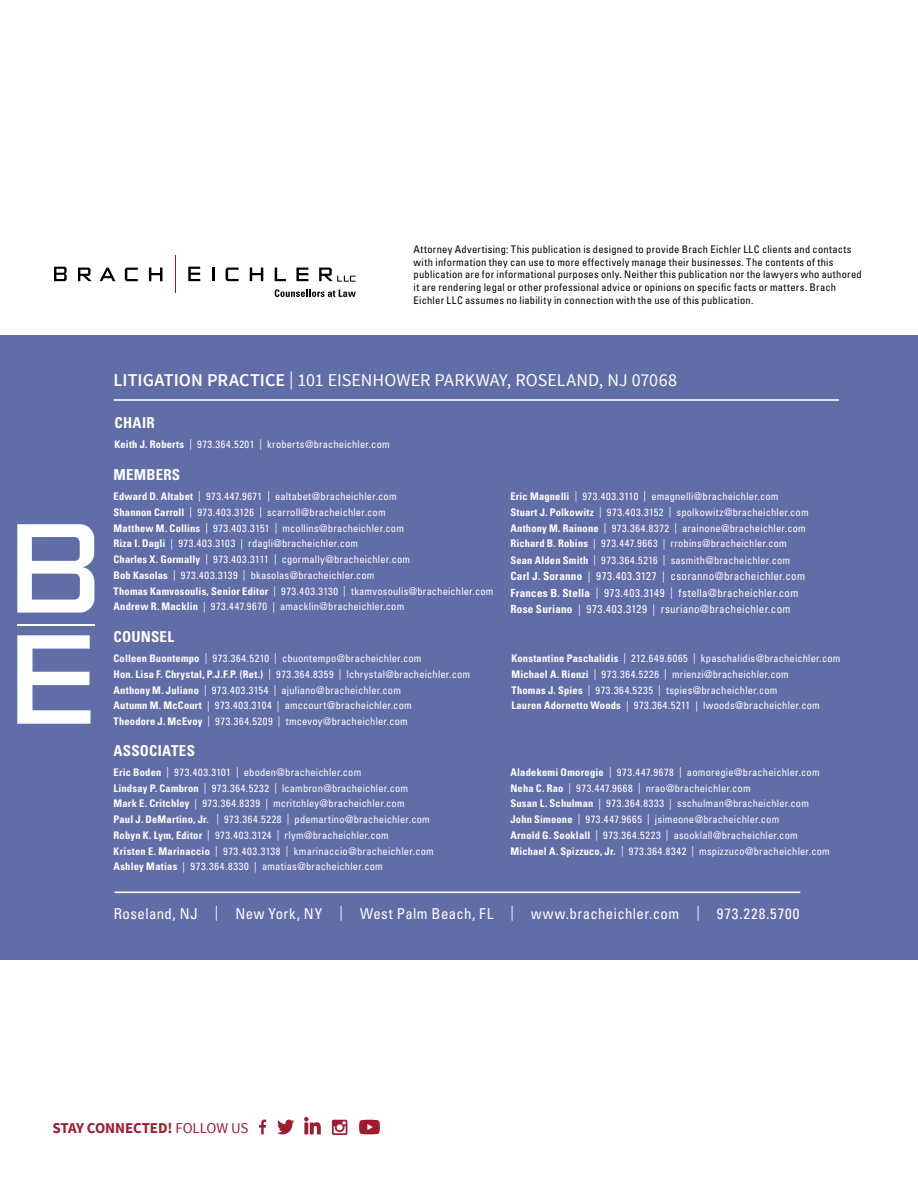
<style>
.page{position:relative;width:918px;height:1188px;background:#fff}
.page>*{position:absolute;margin:0;border:0;box-sizing:border-box;transform-origin:0 0}
.t1{font:18px "Source Sans Pro";letter-spacing:.005em;color:#fff}
.t2{font:condensed 15px "Univers LT Std";letter-spacing:.03em;color:#fff}
.t3{font:700 condensed 15px "Univers LT Std";letter-spacing:.02em;color:#fff}
.t4{font:700 15px "Source Sans Pro";letter-spacing:-.005em;color:#9e1c30}
.t5{font:condensed 11.25px/16.5px "Univers LT Std";letter-spacing:.02em;color:#fff}
.t6{font:condensed 10.5px/15.8px "Univers LT Std";letter-spacing:.02em;color:#fff}
.t7{font:condensed 10.5px/12.6px "Univers LT Std";letter-spacing:.025em;color:#000}
.s1{font-weight:600}
.s2{font-weight:700}
.s3{font-family:"Source Sans Pro";font-stretch:normal}
.s4{font-weight:400}
</style>
<div class="page">
<svg style="left:259px;top:1120px;width:7px;height:14px"></svg>
<svg style="left:277px;top:1120px;width:17px;height:14px"></svg>
<svg style="left:304px;top:1117px;width:17px;height:17px"></svg>
<svg style="left:54px;top:267px;width:13px;height:14px"></svg>
<svg style="left:78px;top:268px;width:14px;height:13px"></svg>
<svg style="left:100px;top:268px;width:15px;height:13px"></svg>
<svg style="left:149px;top:268px;width:14px;height:13px"></svg>
<svg style="left:212px;top:268px;width:2px;height:13px"></svg>
<svg style="left:250px;top:268px;width:13px;height:13px"></svg>
<svg style="left:275px;top:268px;width:11px;height:13px"></svg>
<svg style="left:296px;top:268px;width:12px;height:13px"></svg>
<svg style="left:125px;top:268px;width:13px;height:13px"></svg>
<svg style="left:226px;top:268px;width:13px;height:13px"></svg>
<svg style="left:188px;top:267px;width:12px;height:14px"></svg>
<hr style="left:175px;top:255px;width:1px;height:38px;background:#9b192f">
<svg style="left:319px;top:268px;width:37px;height:14px"></svg>
<svg style="left:275px;top:289px;width:81px;height:8px"></svg>
<svg style="left:332px;top:1120px;width:15px;height:15px"></svg>
<svg style="left:359px;top:1120px;width:21px;height:14px"></svg>
<div style="left:0;top:336px;width:918px;height:624px;background:#616da7"></div>
<hr style="left:115px;top:892px;width:685px;height:1px;background:#fff">
<hr style="left:114px;top:399px;width:725px;height:2px;background:#fff">
<svg style="left:17px;top:635px;width:74px;height:89px"></svg>
<svg style="left:17px;top:524px;width:77px;height:89px"></svg>
<hr style="left:17px;top:624px;width:77px;height:1px;background:#fff">
<p class="t7" style="left:414px;top:243px;width:450px">Attorney Advertising: This publication is designed to provide Brach Eichler LLC clients and contacts with information they can use to more effectively manage their businesses. The contents of this publication are for informational purposes only. Neither this publication nor the lawyers who authored it are rendering legal or other professional advice or opinions on specific facts or matters. Brach Eichler LLC assumes no liability in connection with the use of this publication.</p>
<h1 class="t1" style="left:114px;top:368px;width:565px"><span class="s1">LITIGATION PRACTICE</span> | 101 EISENHOWER PARKWAY, ROSELAND, NJ 07068</h1>
<h2 class="t3" style="left:115px;top:413px;width:42px">CHAIR</h2>
<p class="t6" style="left:115px;top:436px;width:277px"><span class="s2">Keith J. Roberts</span> | 973.364.5201 | kroberts@bracheichler.com</p>
<h2 class="t3" style="left:114px;top:465px;width:68px">MEMBERS</h2>
<p class="t6" style="left:113px;top:488px;width:382px"><span class="s2">Edward D. Altabet</span> | 973.447.9671 | ealtabet@bracheichler.com<br><span class="s2">Shannon Carroll</span> | 973.403.3126 | scarroll@bracheichler.com<br><span class="s2">Matthew M. Collins</span> | 973.403.3151 | mcollins@bracheichler.com<br><span class="s2">Riza I. Dagli</span> | 973.403.3103 | rdagli@bracheichler.com<br><span class="s2">Charles X. Gormally</span> | 973.403.3111 | cgormally@bracheichler.com<br><span class="s2">Bob Kasolas</span> | 973.403.3139 | bkasolas@bracheichler.com<br><span class="s2">Thomas Kamvosoulis, Senior Editor</span> <span class="s3">|</span> 973.403.3130 | tkamvosoulis@bracheichler.com <span class="s2">Andrew R. Macklin</span> <span class="s3">|</span> 973.447.9670 | amacklin@bracheichler.com</p>
<p class="t6" style="left:510px;top:488px;width:300px"><span class="s2">Eric Magnelli</span> <span class="s3">|</span> 973.403.3110 | emagnelli@bracheichler.com<br><span class="s2">Stuart J. Polkowitz</span> | 973.403.3152 | spolkowitz@bracheichler.com <span class="s2">Anthony M. Rainone</span> | 973.364.8372 | arainone@bracheichler.com <span class="s2">Richard B. Robins</span> | 973.447.9663 | rrobins@bracheichler.com <span class="s2">Sean Alden Smith</span> <span class="s3">|</span> 973.364.5216 | sasmith@bracheichler.com</p>
<p class="t5" style="left:510px;top:568px;width:296px"><span class="s2">Carl J. Soranno</span> | 973.403.3127 | csoranno@bracheichler.com<br><span class="s2">Frances B. Stella</span> | 973.403.3149 | fstella@bracheichler.com<br><span class="s2">Rose Suriano</span> | 973.403.3129 | rsuriano@bracheichler.com</p>
<h2 class="t3" style="left:114px;top:627px;width:62px">COUNSEL</h2>
<p class="t6" style="left:114px;top:650px;width:358px"><span class="s2">Colleen Buontempo</span> | 973.364.5210 | cbuontempo@bracheichler.com<br><span class="s2">Hon. Lisa F. Chrystal, P.J.F.P. (Ret.)</span> | 973.364.8359 | lchrystal@bracheichler.com <span class="s2">Anthony M. Juliano</span> <span class="s3">|</span> 973.403.3154 | ajuliano@bracheichler.com<br><span class="s2">Autumn M. McCourt</span> | 973.403.3104 | amccourt@bracheichler.com<br><span class="s2">Theodore J. McEvoy</span> <span class="s3">|</span> 973.364.5209 | tmcevoy@bracheichler.com</p>
<p class="t6" style="left:511px;top:650px;width:331px"><span class="s2">Konstantine Paschalidis</span> <span class="s3">|</span> 212.649.6065 | kpaschalidis@bracheichler.com <span class="s2">Michael A. Rienzi</span> | 973.364.5226 | mrienzi@bracheichler.com<br><span class="s2">Thomas J. Spies</span> <span class="s3">|</span> 973.364.5235 | tspies@bracheichler.com<br><span class="s2">Lauren Adornetto Woods</span> | 973.364.5211 | lwoods@bracheichler.com</p>
<h2 class="t3" style="left:114px;top:741px;width:83px">ASSOCIATES</h2>
<p class="t6" style="left:114px;top:764px;width:322px"><span class="s2">Eric Boden</span> | 973.403.3101 | eboden@bracheichler.com<br><span class="s2">Lindsay P. Cambron</span> | 973.364.5232 | lcambron@bracheichler.com <span class="s2">Mark E. Critchley</span> | 973.364.8339 | mcritchley@bracheichler.com<br><span class="s2">Paul J. DeMartino, Jr.</span> | 973.364.5228 | pdemartino@bracheichler.com <span class="s2">Robyn K. Lym, Editor</span> | 973.403.3124 | rlym@bracheichler.com<br><span class="s2">Kristen E. Marinaccio</span> | 973.403.3138 | kmarinaccio@bracheichler.com <span class="s2">Ashley Matias</span> | 973.364.8330 | amatias@bracheichler.com</p>
<p class="t6" style="left:510px;top:764px;width:321px"><span class="s2">Aladekemi Omoregie</span> | 973.447.9678 | aomoregie@bracheichler.com <span class="s2">Neha C. Rao</span> | 973.447.9668 | nrao@bracheichler.com<br><span class="s2">Susan L. Schulman</span> | 973.364.8333 | sschulman@bracheichler.com <span class="s2">John Simeone</span> | 973.447.9665 | jsimeone@bracheichler.com<br><span class="s2">Arnold G. Sooklall</span> | 973.364.5223 | asooklall@bracheichler.com <span class="s2">Michael A. Spizzuco, Jr.</span> | 973.364.8342 | mspizzuco@bracheichler.com</p>
<h2 class="t2" style="left:114px;top:904px;width:687px">Roseland, NJ | New York, NY | West Palm Beach, FL | www.bracheichler.com | 973.228.5700</h2>
<h2 class="t4" style="left:52px;top:1118px;width:198px">STAY CONNECTED! <span class="s4">FOLLOW US</span></h2>
</div>
